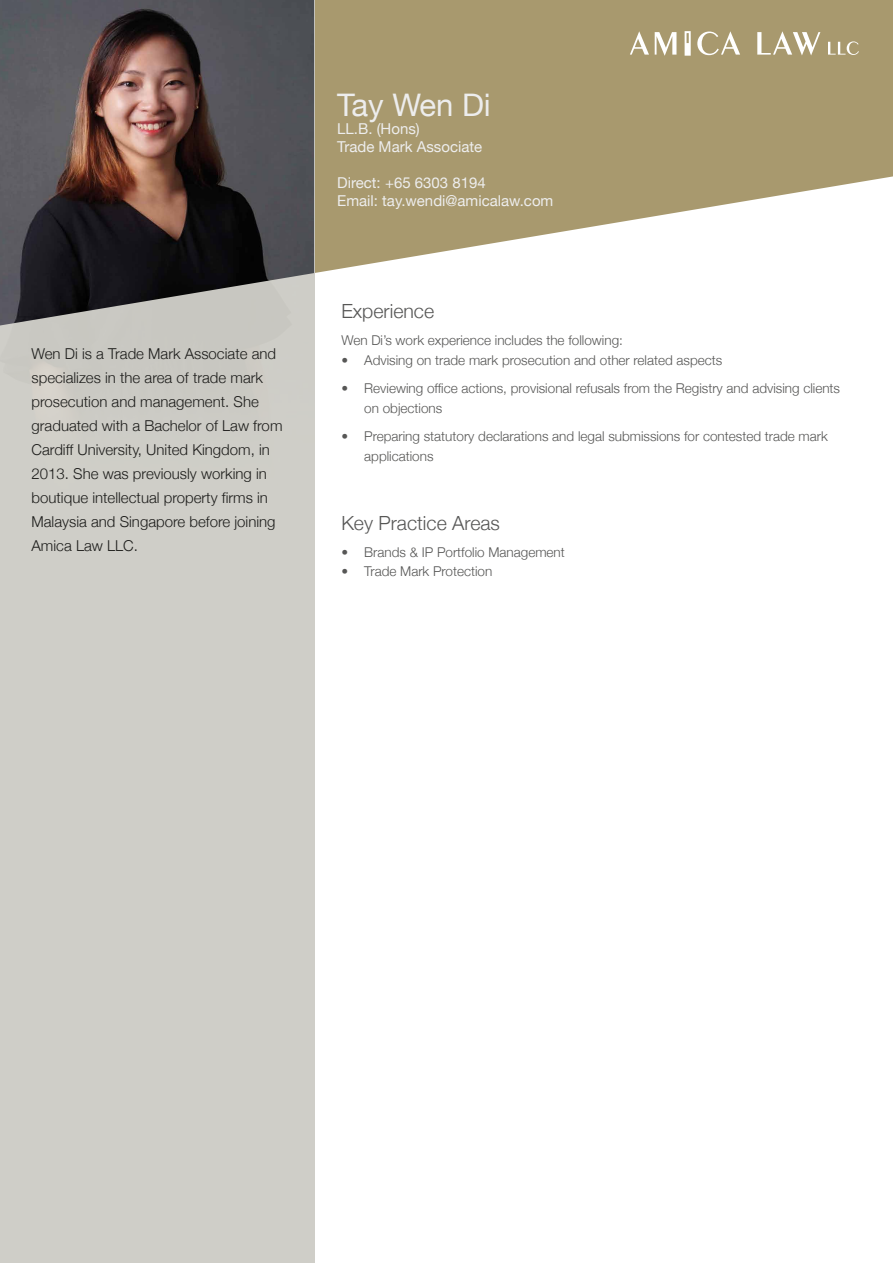
<style>
.page{position:relative;width:893px;height:1263px;background:#fff}
.page>*{position:absolute;margin:0;border:0;box-sizing:border-box;transform-origin:0 0}
.t1{font:31.05px "Helvetica Neue";color:#ededed}
.t2{font:300 19.5px "Helvetica Neue";color:#575756}
.t3{font:300 15px/24px "Helvetica Neue";color:#1d1d1b}
.t4{font:15px/18px "Helvetica Neue";color:#ededed}
.t5{font:300 13.5px/19.5px "Helvetica Neue";color:#575756}
</style>
<div class="page">
<svg style="left:314px;top:0;width:579px;height:325px;fill:#a8996e"></svg>
<img style="left:0;top:0;width:314px;height:325px">
<svg style="left:630px;top:31px;width:190px;height:25px"></svg>
<svg style="left:828px;top:41px;width:31px;height:14px"></svg>
<p class="t3" style="left:32px;top:340px;width:252px">Wen Di is a Trade Mark Associate and specializes in the area of trade mark prosecution and management. She graduated with a Bachelor of Law from Cardiff University, United Kingdom, in 2013. She was previously working in boutique intellectual property firms in Malaysia and Singapore before joining Amica Law LLC.</p>
<h1 class="t1" style="left:337px;top:82px;width:155px">Tay Wen Di</h1>
<p class="t4" style="left:337px;top:120px;width:147px">LL.B. (Hons)<br>Trade Mark Associate</p>
<p class="t4" style="left:337px;top:174px;width:218px">Direct: +65 6303 8194<br>Email: tay.wendi@amicalaw.com</p>
<h2 class="t2" style="left:341px;top:295px;width:94px">Experience</h2>
<p class="t5" style="left:341px;top:329px;width:283px">Wen Di’s work experience includes the following:</p>
<p class="t5" style="left:341px;top:349px;width:383px">• Advising on trade mark prosecution and other related aspects</p>
<p class="t5" style="left:364px;top:377px;width:477px;text-indent:-23px">• Reviewing office actions, provisional refusals from the Registry and advising clients on objections</p>
<p class="t5" style="left:364px;top:425px;width:465px;text-indent:-23px">• Preparing statutory declarations and legal submissions for contested trade mark applications</p>
<h2 class="t2" style="left:341px;top:507px;width:160px">Key Practice Areas</h2>
<p class="t5" style="left:341px;top:541px;width:225px">• Brands &amp; IP Portfolio Management</p>
<p class="t5" style="left:341px;top:560px;width:153px">• Trade Mark Protection</p>
</div>
